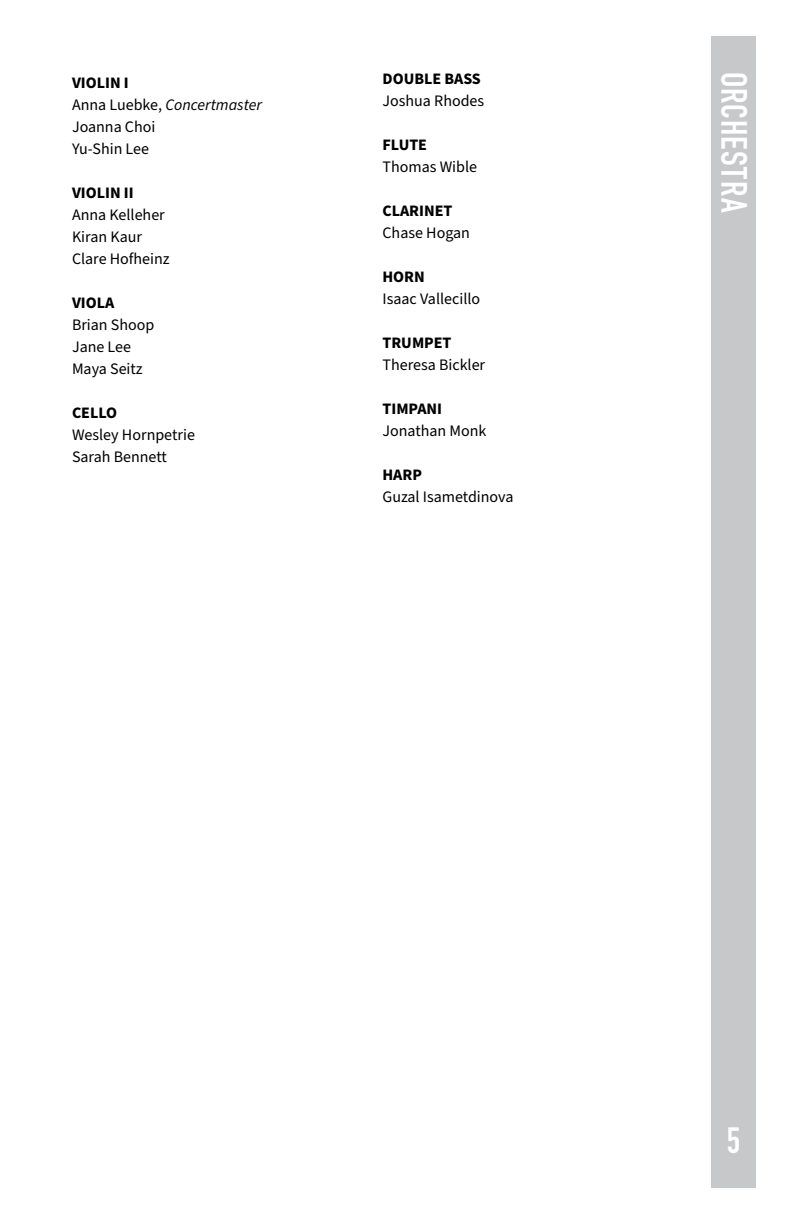
<style>
.page{position:relative;width:792px;height:1224px;background:#fff}
.page>*{position:absolute;margin:0;border:0;box-sizing:border-box;transform-origin:0 0}
.t1{font:700 36px "DIN Condensed";letter-spacing:.035em;color:#fff}
.t2{font:16px/22px "Source Sans Pro";color:#000}
.t3{font:700 16px "Source Sans Pro";color:#000}
.s1{font-weight:700}
.s2{font-style:italic}
</style>
<div class="page">
<div style="left:711px;top:36px;width:45px;height:1152px;background:#c7c8ca"></div>
<p class="t2" style="left:72px;top:73px;width:191px"><span class="s1">VIOLIN I<br></span>Anna Luebke, <span class="s2">Concertmaster<br></span>Joanna Choi<br>Yu-Shin Lee</p>
<p class="t3" style="left:72px;top:182px;width:63px">VIOLIN II</p>
<p class="t2" style="left:72px;top:205px;width:99px">Anna Kelleher<br>Kiran Kaur<br>Clare Hofheinz</p>
<p class="t3" style="left:72px;top:292px;width:44px">VIOLA</p>
<p class="t2" style="left:72px;top:315px;width:84px">Brian Shoop<br>Jane Lee<br>Maya Seitz</p>
<p class="t3" style="left:72px;top:402px;width:47px">CELLO</p>
<p class="t2" style="left:72px;top:425px;width:124px">Wesley Hornpetrie<br>Sarah Bennett</p>
<p class="t3" style="left:382px;top:68px;width:100px">DOUBLE BASS</p>
<p class="t2" style="left:382px;top:90px;width:103px">Joshua Rhodes</p>
<p class="t3" style="left:382px;top:134px;width:46px">FLUTE</p>
<p class="t2" style="left:382px;top:156px;width:96px">Thomas Wible</p>
<p class="t3" style="left:382px;top:200px;width:71px">CLARINET</p>
<p class="t2" style="left:382px;top:222px;width:89px">Chase Hogan</p>
<p class="t3" style="left:382px;top:266px;width:44px">HORN</p>
<p class="t2" style="left:382px;top:288px;width:99px">Isaac Vallecillo</p>
<p class="t3" style="left:382px;top:332px;width:71px">TRUMPET</p>
<p class="t2" style="left:382px;top:354px;width:104px">Theresa Bickler</p>
<p class="t3" style="left:382px;top:398px;width:61px">TIMPANI</p>
<p class="t2" style="left:382px;top:420px;width:106px">Jonathan Monk</p>
<p class="t3" style="left:382px;top:464px;width:41px">HARP</p>
<p class="t2" style="left:382px;top:486px;width:132px">Guzal Isametdinova</p>
<h1 class="t1" style="left:758px;top:72px;width:142px;rotate:90deg">ORCHESTRA</h1>
<h1 class="t1" style="left:727px;top:1116px;width:15px">5</h1>
</div>
